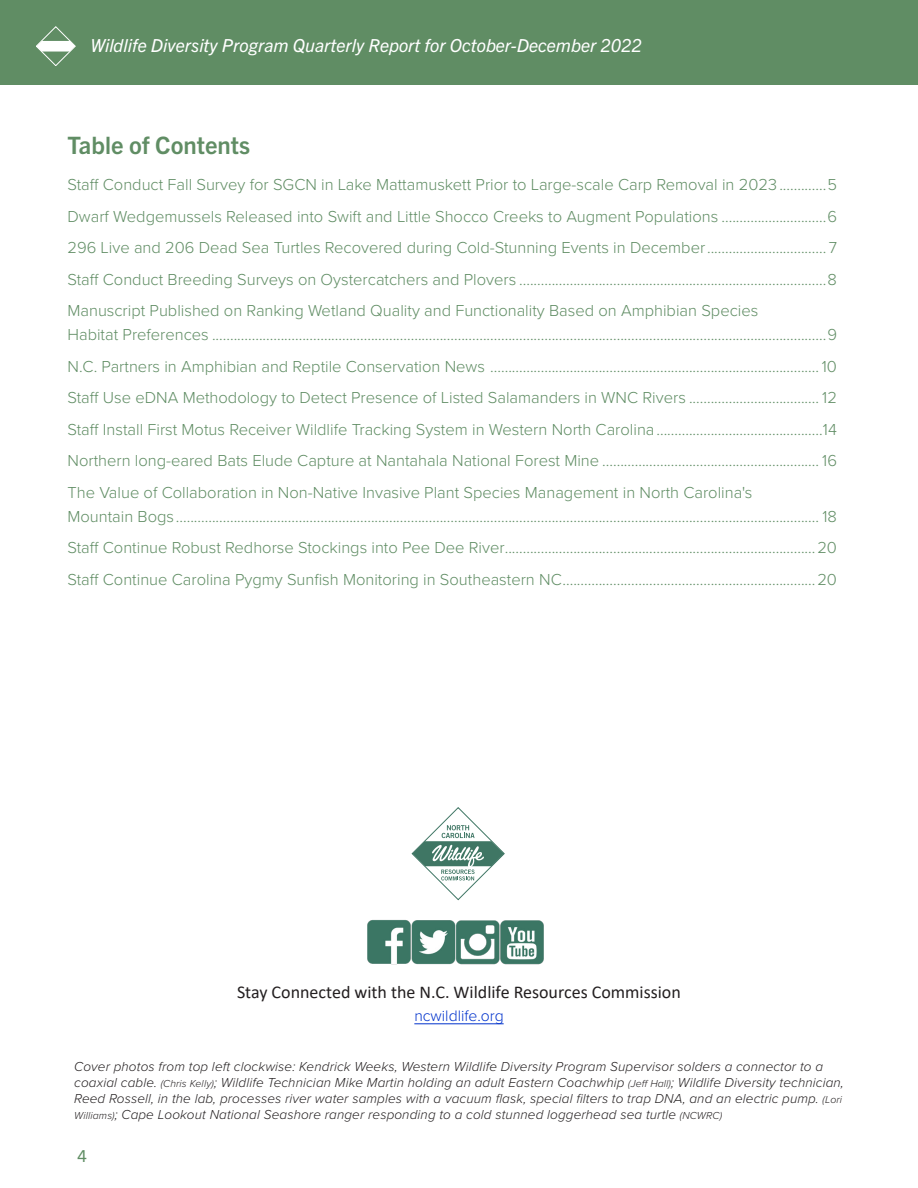
<style>
.page{position:relative;width:918px;height:1188px;background:#fff}
.page>*{position:absolute;margin:0;border:0;box-sizing:border-box;transform-origin:0 0}
.Headline{font:700 24px "Trade Gothic Next LT Pro";color:#608d64}
.t1{font:italic 18px "Trade Gothic Next LT Pro";color:#fff}
.t2{font:18px "Calibri";color:#231f20}
.Headline_for_TOC{font:300 16.5px/24px "Proxima Nova";color:#608d64}
.t3{font:16.5px "Trade Gothic Next LT Pro";color:#608d64}
.t4{font:300 15.75px "Proxima Nova";color:#0132cc}
.Photo_caption{font:italic 300 13.5px/16.2px "Proxima Nova";letter-spacing:.01em;color:#231f20}
.s1{font-size:10.5px}
</style>
<div class="page">
<div style="left:0;top:0;width:918px;height:84px;background:#608d64"></div>
<svg style="left:36px;top:26px;width:40px;height:40px"></svg>
<hr style="left:414px;top:1024px;width:90px;height:1px;background:#0132cc">
<img style="left:367px;top:920px;width:177px;height:45px">
<svg style="left:411px;top:807px;width:94px;height:93px"></svg>
<p class="t1" style="left:90px;top:32px;width:553px">Wildlife Diversity Program Quarterly Report for October-December 2022</p>
<p class="Headline" style="left:68px;top:128px;width:184px">Table of Contents</p>
<p class="Headline_for_TOC" style="left:68px;top:172px;width:771px">Staff Conduct Fall Survey for SGCN in Lake Mattamuskett Prior to Large-scale Carp Removal in 2023 .............5</p>
<p class="Headline_for_TOC" style="left:68px;top:203px;width:771px">Dwarf Wedgemussels Released into Swift and Little Shocco Creeks to Augment Populations .............................6</p>
<p class="Headline_for_TOC" style="left:68px;top:235px;width:771px">296 Live and 206 Dead Sea Turtles Recovered during Cold-Stunning Events in December................................. 7</p>
<p class="Headline_for_TOC" style="left:68px;top:266px;width:771px">Staff Conduct Breeding Surveys on Oystercatchers and Plovers .....................................................................................8</p>
<p class="Headline_for_TOC" style="left:68px;top:298px;width:771px">Manuscript Published on Ranking Wetland Quality and Functionality Based on Amphibian Species<br>Habitat Preferences ..........................................................................................................................................................................9</p>
<p class="Headline_for_TOC" style="left:68px;top:353px;width:771px">N.C. Partners in Amphibian and Reptile Conservation News ........................................................................................... 10</p>
<p class="Headline_for_TOC" style="left:68px;top:385px;width:771px">Staff Use eDNA Methodology to Detect Presence of Listed Salamanders in WNC Rivers .................................... 12</p>
<p class="Headline_for_TOC" style="left:68px;top:416px;width:771px">Staff Install First Motus Receiver Wildlife Tracking System in Western North Carolina..............................................14</p>
<p class="Headline_for_TOC" style="left:68px;top:448px;width:771px">Northern long-eared Bats Elude Capture at Nantahala National Forest Mine ............................................................ 16</p>
<p class="Headline_for_TOC" style="left:68px;top:479px;width:771px">The Value of Collaboration in Non-Native Invasive Plant Species Management in North Carolina's<br>Mountain Bogs.................................................................................................................................................................................. 18</p>
<p class="Headline_for_TOC" style="left:68px;top:535px;width:771px">Staff Continue Robust Redhorse Stockings into Pee Dee River......................................................................................20</p>
<p class="Headline_for_TOC" style="left:68px;top:566px;width:771px">Staff Continue Carolina Pygmy Sunfish Monitoring in Southeastern NC......................................................................20</p>
<p class="t2" style="left:237px;top:980px;width:445px">Stay Connected with the N.C. Wildlife Resources Commission</p>
<p class="t4" style="left:414px;top:1004px;width:91px">ncwildlife.org</p>
<p class="Photo_caption" style="left:74px;top:1058px;width:771px">Cover photos from top left clockwise: Kendrick Weeks, Western Wildlife Diversity Program Supervisor solders a connector to a coaxial cable. <span class="s1">(Chris Kelly)</span>; Wildlife Technician Mike Martin holding an adult Eastern Coachwhip <span class="s1">(Jeff Hall)</span>; Wildlife Diversity technician, Reed Rossell, in the lab, processes river water samples with a vacuum flask, special filters to trap DNA, and an electric pump. <span class="s1">(Lori Williams)</span>; Cape Lookout National Seashore ranger responding to a cold stunned loggerhead sea turtle <span class="s1">(NCWRC)</span></p>
<p class="t3" style="left:78px;top:1144px;width:11px">4</p>
</div>
